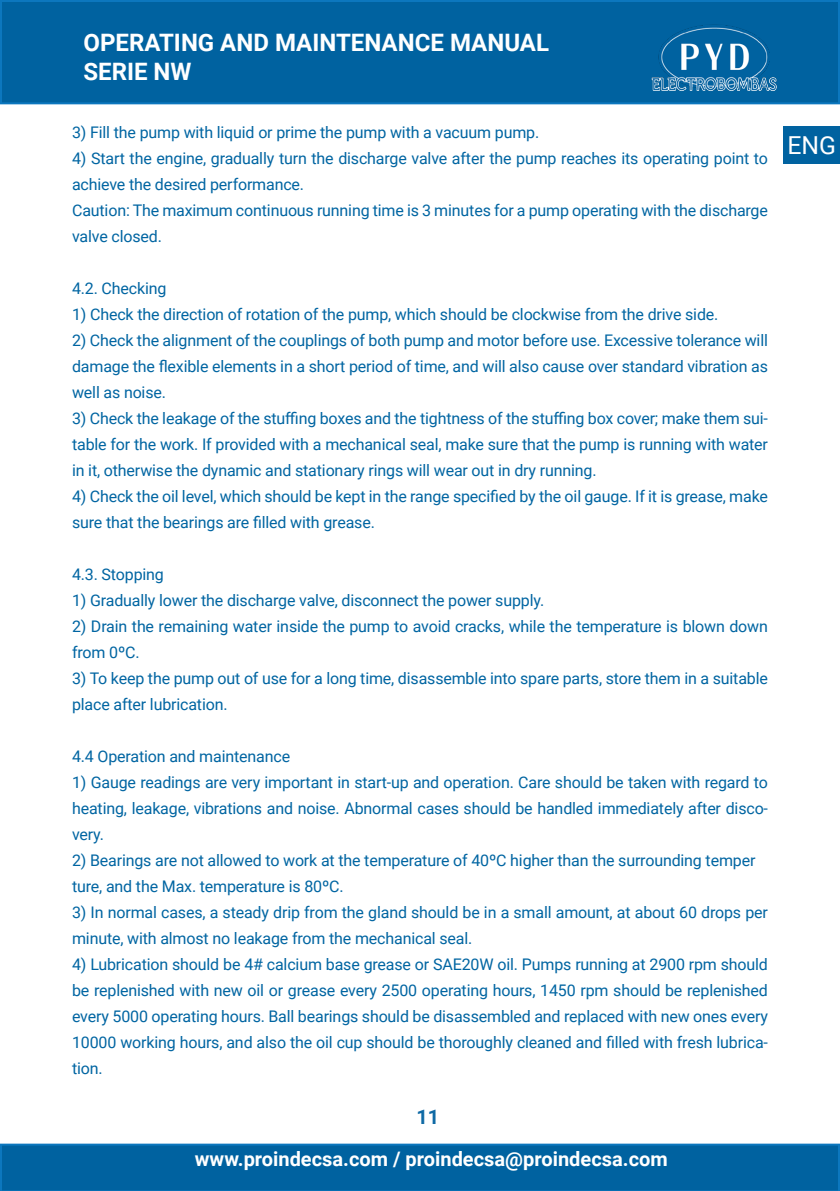
<style>
.page{position:relative;width:840px;height:1191px;background:#fff}
.page>*{position:absolute;margin:0;border:0;box-sizing:border-box;transform-origin:0 0}
.t1{font:24.8px "Roboto";color:#fff}
.t2{font:700 24px/28.8px "Roboto";color:#fff}
.t3{font:700 20px "Roboto";color:#fff}
.t4{font:700 20px "Roboto";color:#0f6aa5}
.t5{font:16px/26px "Roboto";letter-spacing:-.01em;color:#0065a2}
</style>
<div class="page">
<div style="left:0;top:0;width:839px;height:104px;background:#0062a0;border:2px solid #0c77be"></div>
<svg style="left:0;top:1143px;width:839px;height:48px;background:#0465a2"></svg>
<img style="left:651px;top:24px;width:126px;height:67px">
<div style="left:782px;top:126px;width:57px;height:37px;background:#0062a0"></div>
<h2 class="t2" style="left:83px;top:27px;width:467px">OPERATING AND MAINTENANCE MANUAL<br>SERIE NW</h2>
<p class="t5" style="left:72px;top:119px;width:468px">3) Fill the pump with liquid or prime the pump with a vacuum pump.</p>
<p class="t5" style="left:72px;top:145px;width:697px">4) Start the engine, gradually turn the discharge valve after the pump reaches its operating point to achieve the desired performance.</p>
<p class="t5" style="left:72px;top:197px;width:697px">Caution: The maximum continuous running time is 3 minutes for a pump operating with the discharge valve closed.</p>
<p class="t5" style="left:72px;top:275px;width:96px">4.2. Checking</p>
<p class="t5" style="left:72px;top:301px;width:647px">1) Check the direction of rotation of the pump, which should be clockwise from the drive side.</p>
<p class="t5" style="left:72px;top:327px;width:697px;text-align:justify">2) Check the alignment of the couplings of both pump and motor before use. Excessive tolerance will damage the flexible elements in a short period of time, and will also cause over standard vibration as well as noise.</p>
<p class="t5" style="left:72px;top:405px;width:697px;text-align:justify">3) Check the leakage of the stuffing boxes and the tightness of the stuffing box cover; make them sui&shy;table for the work. If provided with a mechanical seal, make sure that the pump is running with water in it, otherwise the dynamic and stationary rings will wear out in dry running.</p>
<p class="t5" style="left:72px;top:483px;width:697px">4) Check the oil level, which should be kept in the range specified by the oil gauge. If it is grease, make sure that the bearings are filled with grease.</p>
<p class="t5" style="left:72px;top:561px;width:93px">4.3. Stopping</p>
<p class="t5" style="left:72px;top:587px;width:473px">1) Gradually lower the discharge valve, disconnect the power supply.</p>
<p class="t5" style="left:72px;top:613px;width:697px">2) Drain the remaining water inside the pump to avoid cracks, while the temperature is blown down from 0ºC.</p>
<p class="t5" style="left:72px;top:665px;width:697px">3) To keep the pump out of use for a long time, disassemble into spare parts, store them in a suitable place after lubrication.</p>
<p class="t5" style="left:72px;top:743px;width:219px">4.4 Operation and maintenance</p>
<p class="t5" style="left:72px;top:769px;width:697px;text-align:justify">1) Gauge readings are very important in start-up and operation. Care should be taken with regard to heating, leakage, vibrations and noise. Abnormal cases should be handled immediately after disco&shy;very.</p>
<p class="t5" style="left:72px;top:847px;width:684px">2) Bearings are not allowed to work at the temperature of 40ºC higher than the surrounding temper</p>
<p class="t5" style="left:72px;top:873px;width:273px">ture, and the Max. temperature is 80ºC.</p>
<p class="t5" style="left:72px;top:899px;width:697px">3) In normal cases, a steady drip from the gland should be in a small amount, at about 60 drops per minute, with almost no leakage from the mechanical seal.</p>
<p class="t5" style="left:72px;top:951px;width:697px;text-align:justify">4) Lubrication should be 4# calcium base grease or SAE20W oil. Pumps running at 2900 rpm should be replenished with new oil or grease every 2500 operating hours, 1450 rpm should be replenished every 5000 operating hours. Ball bearings should be disassembled and replaced with new ones every 10000 working hours, and also the oil cup should be thoroughly cleaned and filled with fresh lubrica&shy;tion.</p>
<p class="t4" style="left:416px;top:1103px;width:24px">11</p>
<p class="t3" style="left:195px;top:1144px;width:474px">www.proindecsa.com / proindecsa@proindecsa.com</p>
<h1 class="t1" style="left:786px;top:128px;width:50px">ENG</h1>
</div>
